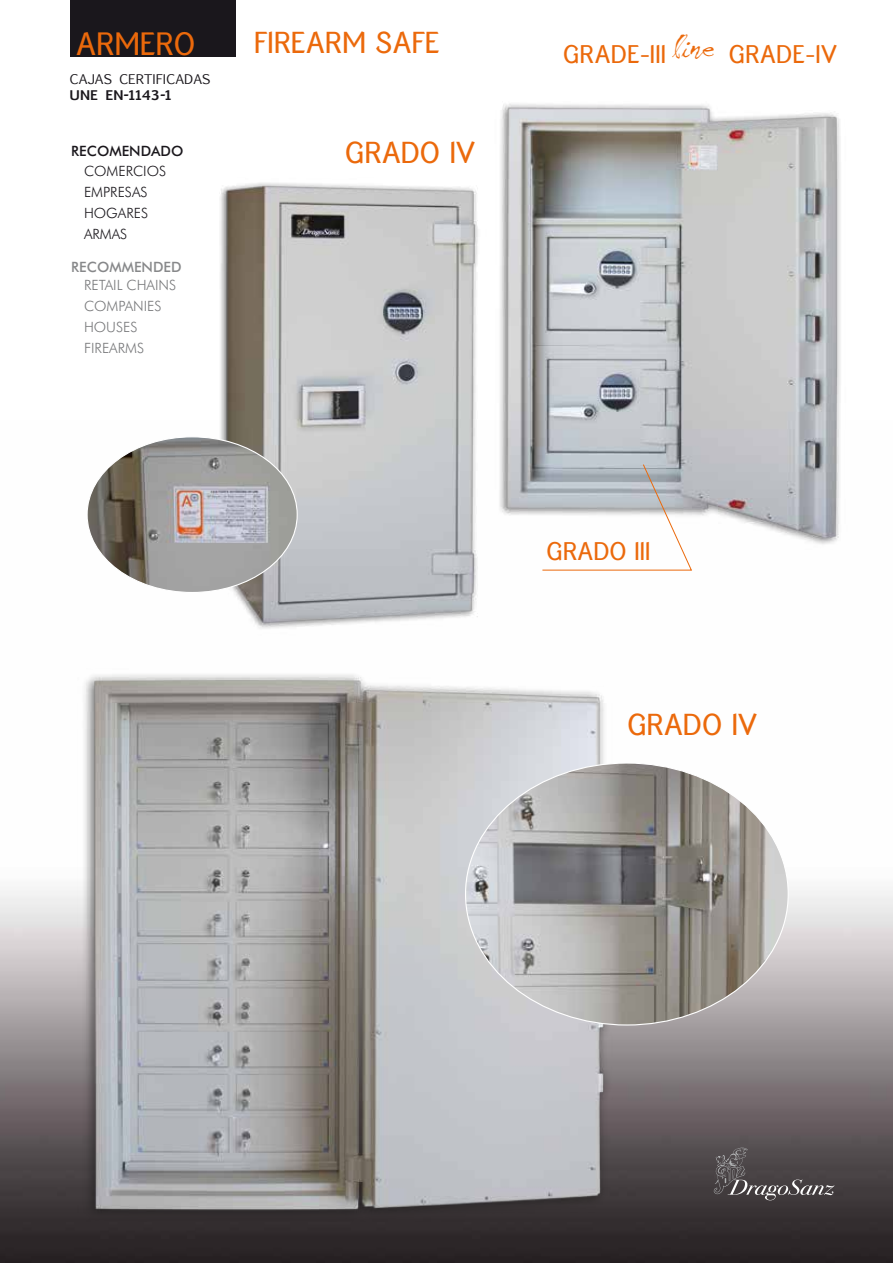
<style>
.page{position:relative;width:893px;height:1263px;background:#fff}
.page>*{position:absolute;margin:0;border:0;box-sizing:border-box;transform-origin:0 0}
.t1{font:30.3px "Equipoize Sans";letter-spacing:.01em;color:#eb690b}
.t2{font:28.5px "Equipoize Sans";letter-spacing:.01em;color:#eb690b}
.t3{font:24px "Equipoize Sans";letter-spacing:.01em;color:#eb690b}
.t4{font:500 14.25px "Futura BT";color:#1a171c}
.t5{font:500 14.25px "Futura BT";color:#87888a}
.t6{font:300 14.1px/21px "Futura BT";color:#77787a}
.t7{font:300 14.1px/21px "Futura BT";color:#1a171c}
.t8{font:12.75px "Euphemia UCAS";color:#1a171c;scale:1.1 1}
.t9{font:700 12.75px "Euphemia UCAS";color:#1a171c;scale:1.1 1}
</style>
<div class="page">
<img style="left:0;top:890px;width:893px;height:373px">
<div style="left:70px;top:0;width:165px;height:57px;background:#1a171c"></div>
<svg style="left:714px;top:1147px;width:120px;height:53px;background:#575254"></svg>
<img style="left:61px;top:674px;width:567px;height:572px">
<img style="left:465px;top:763px;width:323px;height:262px">
<img style="left:500px;top:103px;width:341px;height:441px">
<img style="left:220px;top:169px;width:284px;height:460px">
<svg style="left:542px;top:464px;width:150px;height:107px"></svg>
<img style="left:89px;top:437px;width:208px;height:155px">
<h1 class="t1" style="left:76px;top:26px;width:120px">ARMERO</h1>
<h2 class="t2" style="left:254px;top:27px;width:187px">FIREARM SAFE</h2>
<p class="t8" style="left:70px;top:70px;width:130px">CAJAS CERTIFICADAS</p>
<p class="t9" style="left:70px;top:86px;width:94px">UNE EN-1143-1</p>
<p class="t4" style="left:71px;top:143px;width:114px">RECOMENDADO</p>
<p class="t7" style="left:84px;top:160px;width:84px">COMERCIOS<br>EMPRESAS<br>HOGARES<br>ARMAS</p>
<p class="t5" style="left:71px;top:258px;width:112px">RECOMMENDED</p>
<p class="t6" style="left:84px;top:275px;width:94px">RETAIL CHAINS<br>COMPANIES<br>HOUSES<br>FIREARMS</p>
<h2 class="t2" style="left:346px;top:137px;width:131px">GRADO IV</h2>
<h3 class="t3" style="left:564px;top:40px;width:275px">GRADE-III <sup>l</sup><sup>ine</sup> GRADE-IV</h3>
<h3 class="t3" style="left:547px;top:537px;width:105px">GRADO III</h3>
<h2 class="t2" style="left:628px;top:708px;width:131px">GRADO IV</h2>
</div>
